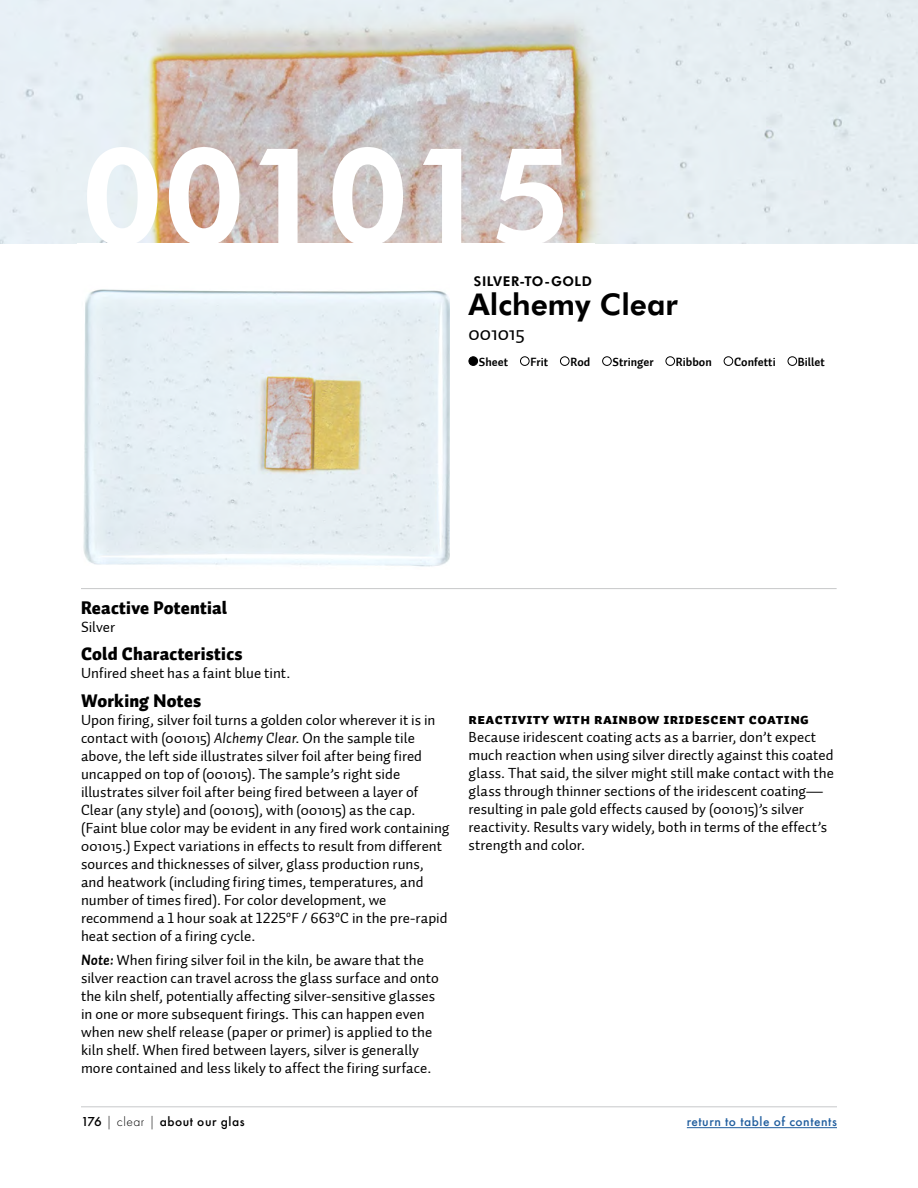
<style>
.page{position:relative;width:918px;height:1188px;background:#fff}
.page>*{position:absolute;margin:0;border:0;box-sizing:border-box;transform-origin:0 0}
.t1{font:700 133.5px "Futura BT";color:#fff}
.t2{font:700 30px "Futura BT";color:#000}
.t3{font:21px "Auto 1";color:#000}
.t4{font:18px "Auto 1 Black LF";letter-spacing:.015em;color:#000}
.t5{font:15px/18px "Auto 1 Regular LF";color:#000}
.t6{font:15px "Auto 1 Black Sm Cp";letter-spacing:.025em;color:#000}
.t7{font:500 13.5px "Futura PT";letter-spacing:.04em;color:#215e9e}
.t8{font:500 13.5px "Futura PT";letter-spacing:.04em;color:#000}
.t9{font:700 13.5px "Futura BT";letter-spacing:.04em;color:#000}
.t10{font:12px "Auto 1 Bold LF";color:#000}
.s1{font-family:"Auto 1"}
.s2{font-family:"Auto 1 Italic LF"}
.s3{font-family:"Auto 1 Bold Italic LF"}
.s4{font-weight:300}
</style>
<div class="page">
<hr style="left:81px;top:1107px;width:756px;height:1px;background:#c7c8ca">
<hr style="left:81px;top:588px;width:756px;height:1px;background:#c7c8ca">
<hr style="left:687px;top:1127px;width:150px;height:1px;background:#215e9e">
<img style="left:0;top:0;width:918px;height:243px">
<div style="left:469px;top:357px;width:9px;height:8px;background:#000;border-radius:50%"></div>
<div style="left:469px;top:356px;width:9px;height:10px;border:1px solid #000;border-radius:50%"></div>
<div style="left:520px;top:356px;width:10px;height:10px;border:1px solid #000;border-radius:50%"></div>
<div style="left:560px;top:356px;width:9px;height:10px;border:1px solid #000;border-radius:50%"></div>
<div style="left:602px;top:356px;width:10px;height:10px;border:1px solid #000;border-radius:50%"></div>
<div style="left:666px;top:356px;width:9px;height:10px;border:1px solid #000;border-radius:50%"></div>
<div style="left:724px;top:356px;width:9px;height:10px;border:1px solid #000;border-radius:50%"></div>
<div style="left:788px;top:356px;width:9px;height:10px;border:1px solid #000;border-radius:50%"></div>
<img style="left:83px;top:289px;width:366px;height:278px">
<h1 class="t1" style="left:81px;top:109px;width:493px">001015</h1>
<p class="t9" style="left:474px;top:272px;width:120px">SILVER-TO-GOLD</p>
<h2 class="t2" style="left:469px;top:285px;width:211px">Alchemy Clear</h2>
<h3 class="t3" style="left:469px;top:320px;width:58px">001015</h3>
<p class="t10" style="left:479px;top:354px;width:31px">Sheet</p>
<p class="t10" style="left:530px;top:354px;width:19px">Frit</p>
<p class="t10" style="left:570px;top:354px;width:21px">Rod</p>
<p class="t10" style="left:613px;top:354px;width:43px">Stringer</p>
<p class="t10" style="left:676px;top:354px;width:37px">Ribbon</p>
<p class="t10" style="left:734px;top:354px;width:43px">Confetti</p>
<p class="t10" style="left:798px;top:354px;width:28px">Billet</p>
<p class="t4" style="left:81px;top:596px;width:148px">Reactive Potential</p>
<p class="t5" style="left:81px;top:618px;width:36px">Silver</p>
<p class="t4" style="left:81px;top:642px;width:163px">Cold Characteristics</p>
<p class="t5" style="left:81px;top:664px;width:211px">Unfired sheet has a faint blue tint.</p>
<p class="t4" style="left:81px;top:688px;width:122px">Working Notes</p>
<p class="t5" style="left:81px;top:711px;width:370px">Upon firing, silver foil turns a golden color wherever it is in contact with (<span class="s1">001015</span>) <span class="s2">Alchemy Clear</span>. On the sample tile above, the left side illustrates silver foil after being fired uncapped on top of (<span class="s1">001015</span>). The sample’s right side illustrates silver foil after being fired between a layer of Clear (any style) and (<span class="s1">001015</span>), with (<span class="s1">001015</span>) as the cap. (Faint blue color may be evident in any fired work containing <span class="s1">001015</span>.) Expect variations in effects to result from different sources and thicknesses of silver, glass production runs, and heatwork (including firing times, temperatures, and number of times fired). For color development, we recommend a 1 hour soak at 1225ºF / 663ºC in the pre-rapid heat section of a firing cycle.</p>
<p class="t5" style="left:81px;top:951px;width:359px"><span class="s3">Note:</span> When firing silver foil in the kiln, be aware that the silver reaction can travel across the glass surface and onto the kiln shelf, potentially affecting silver-sensitive glasses in one or more subsequent firings. This can happen even when new shelf release (paper or primer) is applied to the kiln shelf. When fired between layers, silver is generally more contained and less likely to affect the firing surface.</p>
<p class="t6" style="left:469px;top:710px;width:342px">REACTIVITY WITH RAINBOW IRIDESCENT COATING</p>
<p class="t5" style="left:469px;top:728px;width:367px">Because iridescent coating acts as a barrier, don’t expect much reaction when using silver directly against this coated glass. That said, the silver might still make contact with the glass through thinner sections of the iridescent coating— resulting in pale gold effects caused by (<span class="s1">001015</span>)’s silver reactivity. Results vary widely, both in terms of the effect’s strength and color.</p>
<p class="t8" style="left:81px;top:1114px;width:165px">176 <span class="s4">| clear |</span> about our glas</p>
<p class="t7" style="left:687px;top:1114px;width:152px">return to table of contents</p>
</div>
